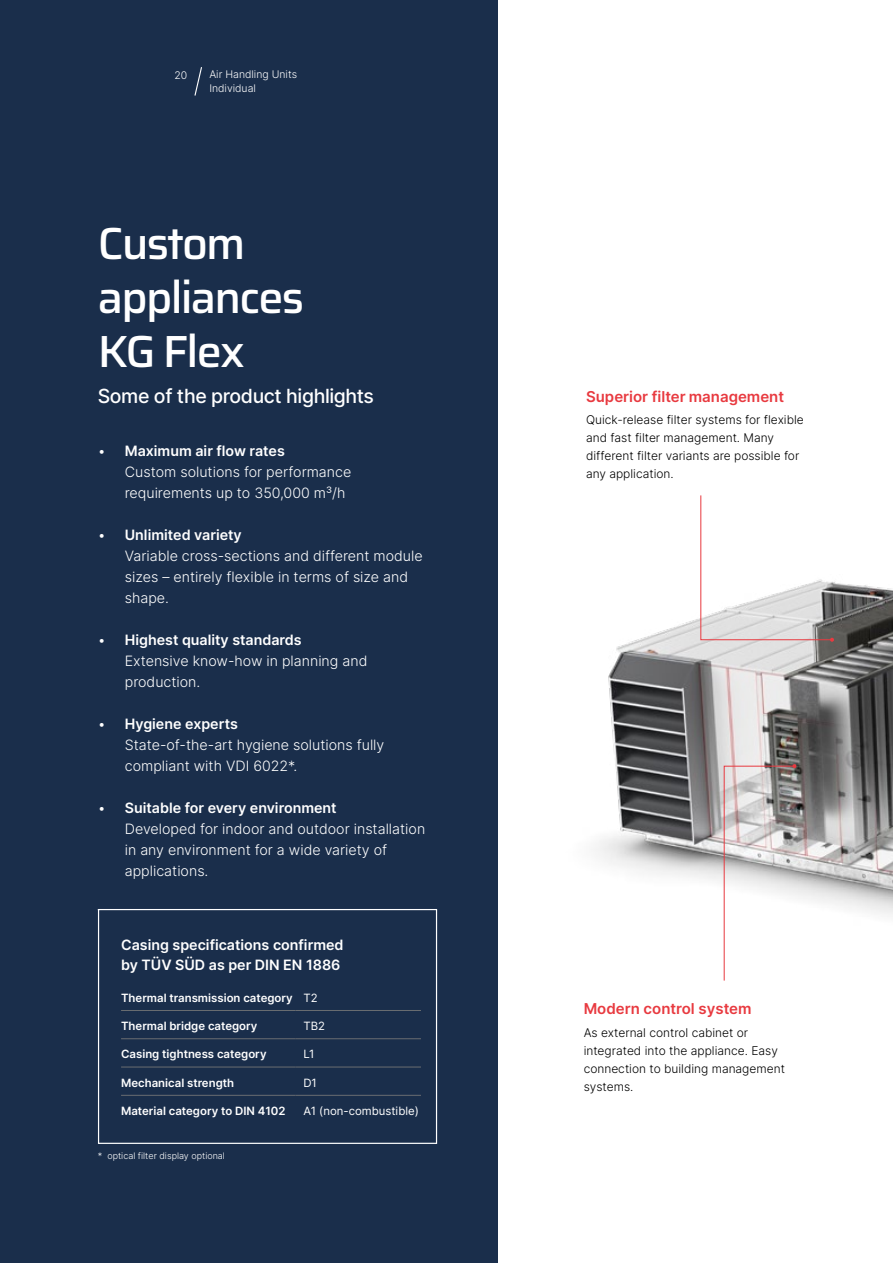
<style>
.page{position:relative;width:893px;height:1263px;background:#fff}
.page>*{position:absolute;margin:0;border:0;box-sizing:border-box;transform-origin:0 0}
.t1{font:500 45px/54px "Saira";letter-spacing:-.04em;color:#fff}
.t2{font:500 19.5px "Inter";letter-spacing:-.02em;color:#fff}
.t3{font:600 15px "Inter";color:#e83a40}
.t4{font:300 14.25px/21px "Inter";color:#fff}
.t5{font:600 14.25px/20px "Inter";color:#fff}
.t6{font:300 12px/18px "Inter";color:#000}
.t7{font:600 11.4px "Inter";color:#fff}
.t8{font:11.4px "Inter";color:#fff}
.t9{font:300 10.5px/13.5px "Inter";color:#fff}
.t10{font:300 9px "Inter";color:#fff}
.s1{font-weight:600}
.s2{font-weight:400}
</style>
<div class="page">
<div style="left:0;top:0;width:497px;height:1263px;background:#1a2e4b"></div>
<svg style="left:97px;top:909px;width:341px;height:235px"></svg>
<hr style="left:121px;top:1010px;width:174px;height:1px;background:#6a6d71">
<hr style="left:295px;top:1010px;width:126px;height:1px;background:#6a6d71">
<hr style="left:121px;top:1038px;width:174px;height:1px;background:#6a6d71">
<hr style="left:295px;top:1038px;width:126px;height:1px;background:#6a6d71">
<hr style="left:121px;top:1067px;width:174px;height:1px;background:#6a6d71">
<hr style="left:295px;top:1067px;width:126px;height:1px;background:#6a6d71">
<hr style="left:121px;top:1095px;width:174px;height:1px;background:#6a6d71">
<hr style="left:295px;top:1095px;width:126px;height:1px;background:#6a6d71">
<svg style="left:194px;top:67px;width:8px;height:29px"></svg>
<img style="left:594px;top:582px;width:299px;height:333px">
<svg style="left:700px;top:495px;width:134px;height:147px"></svg>
<svg style="left:723px;top:764px;width:73px;height:217px"></svg>
<p class="t9" style="left:174px;top:68px;width:14px">20</p>
<p class="t9" style="left:209px;top:67px;width:89px">Air Handling Units<br>Individual</p>
<h1 class="t1" style="left:98px;top:215px;width:208px">Custom appliances<br>KG Flex</h1>
<h2 class="t2" style="left:98px;top:382px;width:278px">Some of the product highlights</h2>
<p class="t4" style="left:125px;top:440px;width:228px;text-indent:-27px">• <span class="s1">Maximum air flow rates<br></span>Custom solutions for performance requirements up to 350,000 m³/h</p>
<p class="t4" style="left:125px;top:524px;width:299px;text-indent:-27px">• <span class="s1">Unlimited variety<br></span>Variable cross-sections and different module sizes – entirely flexible in terms of size and shape.</p>
<p class="t4" style="left:125px;top:629px;width:244px;text-indent:-27px">• <span class="s1">Highest quality standards<br></span>Extensive know-how in planning and production.</p>
<p class="t4" style="left:125px;top:713px;width:261px;text-indent:-27px">• <span class="s1">Hygiene experts<br></span>State-of-the-art hygiene solutions fully compliant with VDI 6022*.</p>
<p class="t4" style="left:125px;top:797px;width:302px;text-indent:-27px">• <span class="s1">Suitable for every environment<br></span>Developed for indoor and outdoor installation in any environment for a wide variety of applications.</p>
<p class="t5" style="left:121px;top:935px;width:224px">Casing specifications confirmed by TÜV SÜD as per DIN EN 1886</p>
<p class="t7" style="left:121px;top:989px;width:198px">Thermal transmission category <span class="s2">T2</span></p>
<p class="t7" style="left:121px;top:1018px;width:138px">Thermal bridge category</p>
<p class="t8" style="left:303px;top:1018px;width:23px">TB2</p>
<p class="t7" style="left:121px;top:1046px;width:147px">Casing tightness category</p>
<p class="t8" style="left:303px;top:1046px;width:13px">L1</p>
<p class="t7" style="left:121px;top:1074px;width:115px">Mechanical strength</p>
<p class="t8" style="left:303px;top:1074px;width:15px">D1</p>
<p class="t7" style="left:121px;top:1102px;width:166px">Material category to DIN 4102</p>
<p class="t8" style="left:303px;top:1102px;width:117px">A1 (non-combustible)</p>
<p class="t10" style="left:98px;top:1149px;width:129px">* optical filter display optional</p>
<p class="t3" style="left:586px;top:385px;width:200px">Superior filter management</p>
<p class="t6" style="left:586px;top:410px;width:219px">Quick-release filter systems for flexible and fast filter management. Many different filter variants are possible for any application.</p>
<p class="t3" style="left:584px;top:998px;width:169px">Modern control system</p>
<p class="t6" style="left:584px;top:1023px;width:203px">As external control cabinet or integrated into the appliance. Easy connection to building management systems.</p>
</div>
